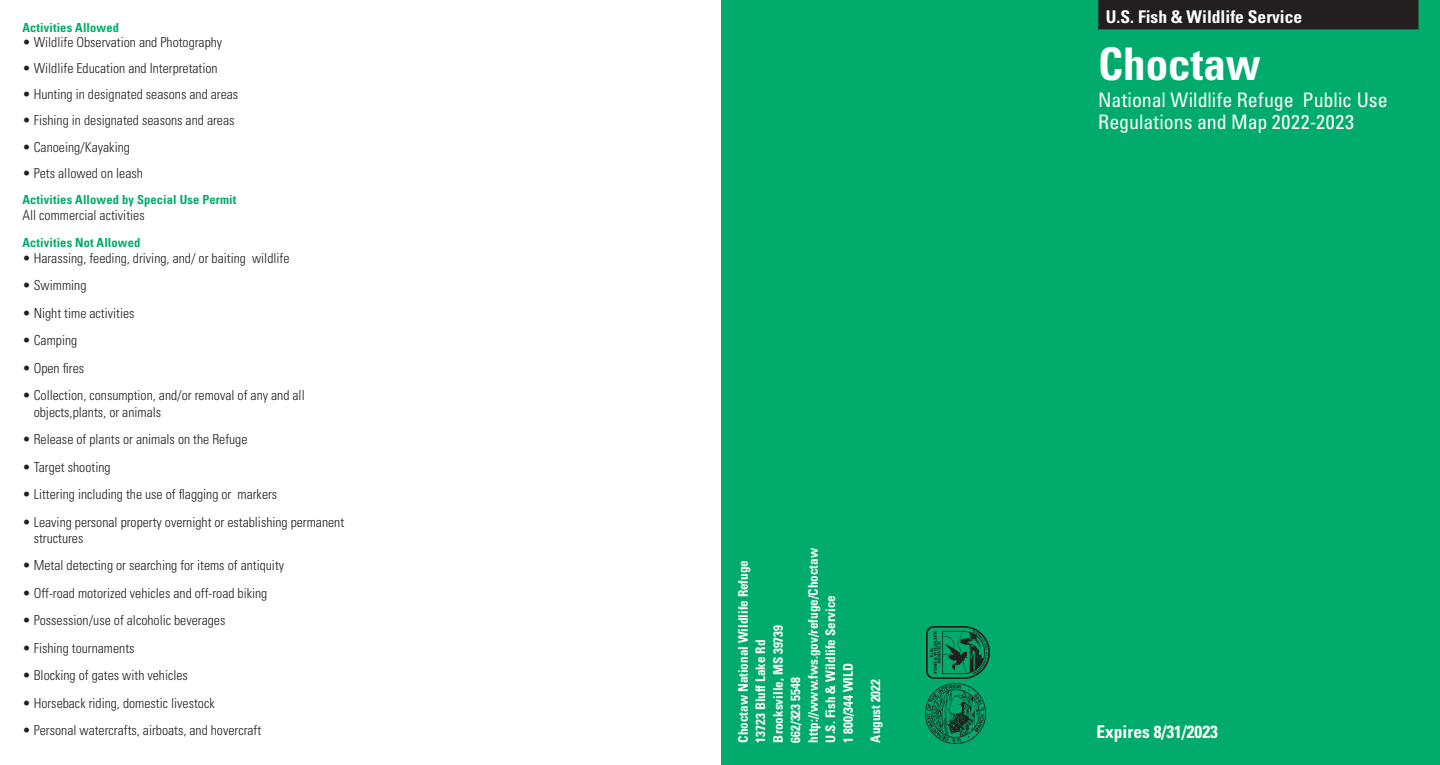
<style>
.page{position:relative;width:1440px;height:765px;background:#fff}
.page>*{position:absolute;margin:0;border:0;box-sizing:border-box;transform-origin:0 0}
.t1{font:700 condensed 45px "Univers LT Std";color:#fff}
.H2-Subtitle{font:condensed 20px/22.5px "Univers LT Std";color:#fff}
.body{font:700 condensed 17.5px "Univers LT Std";color:#fff}
.p-Bullets{font:300 condensed 13.75px/16.2px "Univers LT Std";color:#231f20}
.t2{font:700 condensed 13.12px "Univers LT Std";color:#fff}
.H3-Section_Titles{font:700 condensed 12.5px "Univers LT Std";letter-spacing:.01em;color:#00ab6b}
</style>
<div class="page">
<div style="left:722px;top:0;width:718px;height:765px;background:#00ab6b"></div>
<div style="left:1098px;top:0;width:321px;height:29px;background:#231f20"></div>
<img style="left:926px;top:626px;width:64px;height:52px">
<img style="left:926px;top:683px;width:60px;height:60px">
<h3 class="H3-Section_Titles" style="left:22px;top:19px;width:98px">Activities Allowed</h3>
<p class="p-Bullets" style="left:22px;top:34px;width:201px">• Wildlife Observation and Photography</p>
<p class="p-Bullets" style="left:22px;top:60px;width:197px">• Wildlife Education and Interpretation</p>
<p class="p-Bullets" style="left:22px;top:86px;width:217px">• Hunting in designated seasons and areas</p>
<p class="p-Bullets" style="left:22px;top:112px;width:214px">• Fishing in designated seasons and areas</p>
<p class="p-Bullets" style="left:22px;top:139px;width:109px">• Canoeing/Kayaking</p>
<p class="p-Bullets" style="left:22px;top:165px;width:122px">• Pets allowed on leash</p>
<h3 class="H3-Section_Titles" style="left:22px;top:192px;width:215px">Activities Allowed by Special Use Permit</h3>
<p class="p-Bullets" style="left:22px;top:207px;width:124px">All commercial activities</p>
<h3 class="H3-Section_Titles" style="left:22px;top:234px;width:119px">Activities Not Allowed</h3>
<p class="p-Bullets" style="left:22px;top:250px;width:268px">• Harassing, feeding, driving, and/ or baiting wildlife</p>
<p class="p-Bullets" style="left:22px;top:277px;width:65px">• Swimming</p>
<p class="p-Bullets" style="left:22px;top:305px;width:114px">• Night time activities</p>
<p class="p-Bullets" style="left:22px;top:332px;width:56px">• Camping</p>
<p class="p-Bullets" style="left:22px;top:360px;width:63px">• Open fires</p>
<p class="p-Bullets" style="left:34px;top:387px;width:273px;text-indent:-11px">• Collection, consumption, and/or removal of any and all objects,plants, or animals</p>
<p class="p-Bullets" style="left:22px;top:431px;width:227px">• Release of plants or animals on the Refuge</p>
<p class="p-Bullets" style="left:22px;top:459px;width:90px">• Target shooting</p>
<p class="p-Bullets" style="left:22px;top:486px;width:256px">• Littering including the use of flagging or markers</p>
<p class="p-Bullets" style="left:34px;top:514px;width:312px;text-indent:-11px">• Leaving personal property overnight or establishing permanent structures</p>
<p class="p-Bullets" style="left:22px;top:557px;width:263px">• Metal detecting or searching for items of antiquity</p>
<p class="p-Bullets" style="left:22px;top:585px;width:246px">• Off-road motorized vehicles and off-road biking</p>
<p class="p-Bullets" style="left:22px;top:612px;width:204px">• Possession/use of alcoholic beverages</p>
<p class="p-Bullets" style="left:22px;top:640px;width:114px">• Fishing tournaments</p>
<p class="p-Bullets" style="left:22px;top:667px;width:167px">• Blocking of gates with vehicles</p>
<p class="p-Bullets" style="left:22px;top:695px;width:194px">• Horseback riding, domestic livestock</p>
<p class="p-Bullets" style="left:22px;top:722px;width:240px">• Personal watercrafts, airboats, and hovercraft</p>
<p class="t2" style="left:805px;top:742px;width:196px;rotate:-90deg">http://www.fws.gov/refuge/Choctaw</p>
<p class="t2" style="left:735px;top:742px;width:184px;rotate:-90deg">Choctaw National Wildlife Refuge</p>
<p class="t2" style="left:823px;top:742px;width:149px;rotate:-90deg">U.S. Fish &amp; Wildlife Service</p>
<p class="t2" style="left:770px;top:742px;width:119px;rotate:-90deg">Brooksville, MS 39739</p>
<p class="t2" style="left:753px;top:742px;width:104px;rotate:-90deg">13723 Bluff Lake Rd</p>
<p class="t2" style="left:840px;top:742px;width:81px;rotate:-90deg">1 800/344 WILD</p>
<p class="t2" style="left:788px;top:742px;width:66px;rotate:-90deg">662/323 5548</p>
<p class="t2" style="left:868px;top:742px;width:65px;rotate:-90deg">August 2022</p>
<p class="body" style="left:1106px;top:6px;width:198px">U.S. Fish &amp; Wildlife Service</p>
<p class="t1" style="left:1098px;top:36px;width:164px">Choctaw</p>
<h2 class="H2-Subtitle" style="left:1098px;top:88px;width:291px">National Wildlife Refuge Public Use<br>Regulations and Map 2022-2023</h2>
<p class="body" style="left:1096px;top:721px;width:123px">Expires 8/31/2023</p>
</div>
